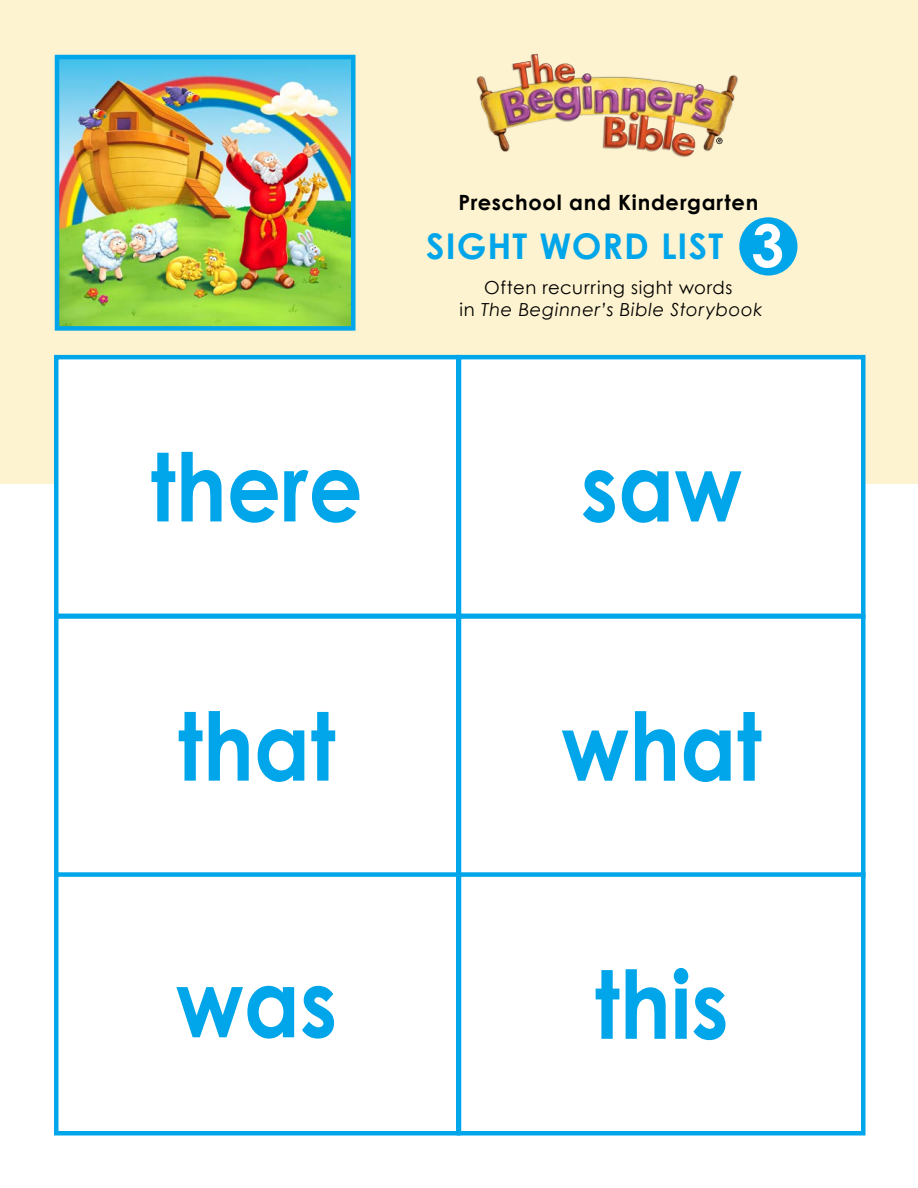
<style>
.page{position:relative;width:918px;height:1188px;background:#fff}
.page>*{position:absolute;margin:0;border:0;box-sizing:border-box;transform-origin:0 0}
.t1{font:700 94.5px "Century Gothic";color:#00a6e9;scale:.9 1}
.t2{font:700 35.4px "Century Gothic";letter-spacing:.025em;color:#00a6e9}
.t3{font:700 21px "Century Gothic";letter-spacing:.035em;color:#000}
.t4{font:italic 18px/22.5px "Century Gothic";letter-spacing:.035em;color:#000;text-align:center}
.s1{font-size:58.95px;color:#fff}
.s2{font-style:normal}
</style>
<div class="page">
<div style="left:0;top:0;width:918px;height:484px;background:#fef3d0"></div>
<div style="left:54px;top:355px;width:406px;height:263px;background:#fff;border:4px solid #00a6e9"></div>
<div style="left:457px;top:355px;width:409px;height:263px;background:#fff;border:4px solid #00a6e9"></div>
<div style="left:54px;top:614px;width:406px;height:263px;background:#fff;border:4px solid #00a6e9"></div>
<div style="left:457px;top:614px;width:409px;height:263px;background:#fff;border:4px solid #00a6e9"></div>
<div style="left:54px;top:872px;width:406px;height:264px;background:#fff;border:4px solid #00a6e9"></div>
<div style="left:457px;top:872px;width:409px;height:264px;background:#fff;border:4px solid #00a6e9"></div>
<img style="left:60px;top:60px;width:291px;height:266px">
<div style="left:55px;top:55px;width:301px;height:276px;border:4px solid #00a6e9"></div>
<img style="left:476px;top:53px;width:262px;height:104px">
<div style="left:739px;top:217px;width:59px;height:59px;background:#00a6e9;border-radius:50%"></div>
<h1 class="t1" style="left:150px;top:428px;width:238px">there</h1>
<p class="t3" style="left:458px;top:190px;width:301px">Preschool and Kindergarten</p>
<h2 class="t2" style="left:426px;top:224px;width:360px">SIGHT WORD LIST <span class="s1">3</span></h2>
<p class="t4" style="left:460px;top:276px;width:304px"><span class="s2">Often recurring sight words<br>in</span> The Beginner’s Bible Storybook</p>
<h1 class="t1" style="left:581px;top:428px;width:181px">saw</h1>
<h1 class="t1" style="left:177px;top:687px;width:177px">that</h1>
<h1 class="t1" style="left:176px;top:944px;width:181px">was</h1>
<h1 class="t1" style="left:561px;top:687px;width:225px">what</h1>
<h1 class="t1" style="left:594px;top:945px;width:151px">this</h1>
</div>
